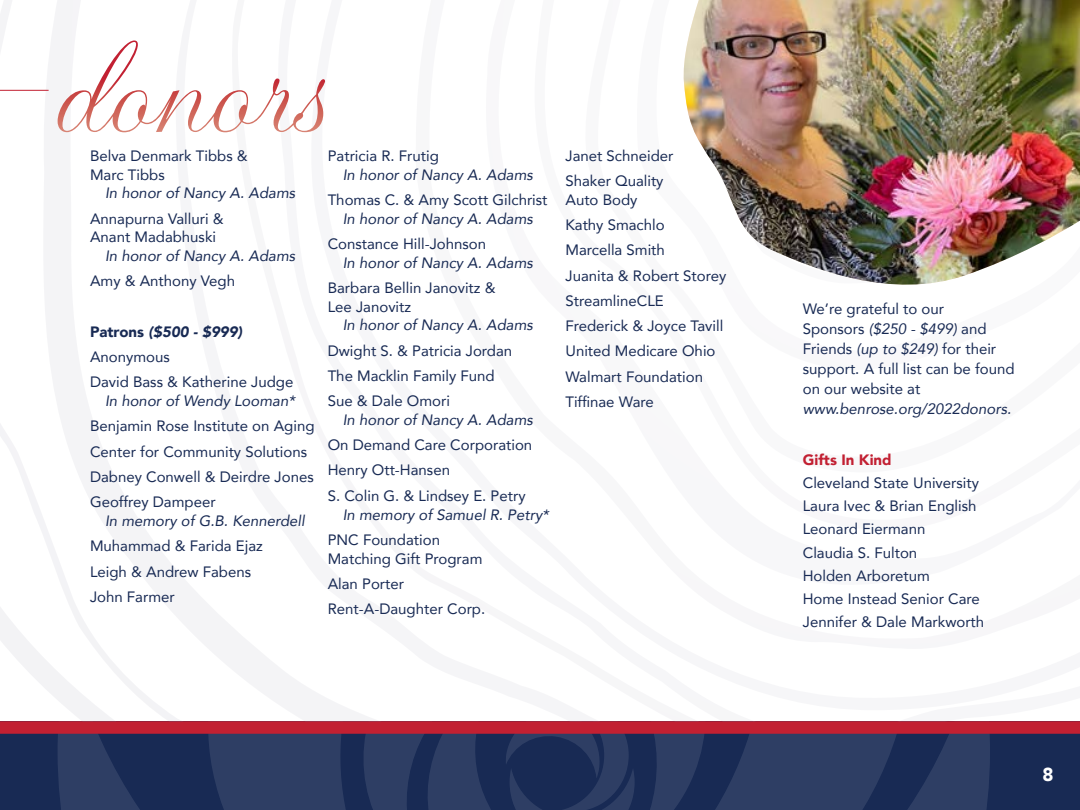
<style>
.page{position:relative;width:1080px;height:810px;background:#fff}
.page>*{position:absolute;margin:0;border:0;box-sizing:border-box;transform-origin:0 0}
.t1{font:900 18.75px "Avenir";color:#fff}
.t2{font:15px/25.2px "Avenir";color:#182a54}
.t3{font:italic 15px "Avenir";color:#182a54}
.t4{font:900 15px "Avenir";color:#c22032}
.s1{font-weight:900}
.s2{font-weight:900;font-style:italic}
.s3{font-style:italic}
</style>
<div class="page">
<div style="left:0;top:721px;width:1080px;height:89px;background:#182a54"></div>
<svg style="left:58px;top:734px;width:932px;height:76px;fill:#2e3e64"></svg>
<svg style="left:721px;top:734px;width:191px;height:76px;fill:#2e3e64"></svg>
<svg style="left:190px;top:734px;width:531px;height:76px"></svg>
<div style="left:0;top:721px;width:1080px;height:13px;background:#c22032"></div>
<svg style="left:184px;top:81px;width:198px;height:641px"></svg>
<svg style="left:117px;top:40px;width:67px;height:682px"></svg>
<svg style="left:0;top:0;width:117px;height:722px"></svg>
<hr style="left:0;top:90px;width:49px;height:1px;background:#c22032">
<img style="left:683px;top:0;width:397px;height:285px">
<svg style="left:58px;top:41px;width:267px;height:91px"></svg>
<p class="t2" style="left:90px;top:146px;width:159px;line-height:18.8px">Belva Denmark Tibbs &amp;<br>Marc Tibbs</p>
<p class="t3" style="left:105px;top:184px;width:192px">In honor of Nancy A. Adams</p>
<p class="t2" style="left:90px;top:209px;width:135px;line-height:18.8px">Annapurna Valluri &amp;<br>Anant Madabhuski</p>
<p class="t3" style="left:105px;top:247px;width:192px">In honor of Nancy A. Adams</p>
<p class="t2" style="left:90px;top:268px;width:147px">Amy &amp; Anthony Vegh</p>
<p class="t2" style="left:90px;top:319px;width:205px"><span class="s1">Patrons</span> <span class="s2">($500 - $999)<br></span>Anonymous<br>David Bass &amp; Katherine Judge</p>
<p class="t3" style="left:105px;top:392px;width:192px">In honor of Wendy Looman*</p>
<p class="t2" style="left:90px;top:413px;width:226px">Benjamin Rose Institute on Aging<br>Center for Community Solutions<br>Dabney Conwell &amp; Deirdre Jones<br>Geoffrey Dampeer</p>
<p class="t3" style="left:105px;top:512px;width:201px">In memory of G.B. Kennerdell</p>
<p class="t2" style="left:90px;top:533px;width:174px">Muhammad &amp; Farida Ejaz<br>Leigh &amp; Andrew Fabens<br>John Farmer</p>
<p class="t2" style="left:328px;top:143px;width:113px">Patricia R. Frutig</p>
<p class="t3" style="left:343px;top:165px;width:192px">In honor of Nancy A. Adams</p>
<p class="t2" style="left:328px;top:187px;width:221px">Thomas C. &amp; Amy Scott Gilchrist</p>
<p class="t3" style="left:343px;top:209px;width:192px">In honor of Nancy A. Adams</p>
<p class="t2" style="left:328px;top:231px;width:160px">Constance Hill-Johnson</p>
<p class="t3" style="left:343px;top:253px;width:192px">In honor of Nancy A. Adams</p>
<p class="t2" style="left:328px;top:278px;width:169px;line-height:18.8px">Barbara Bellin Janovitz &amp;<br>Lee Janovitz</p>
<p class="t3" style="left:343px;top:316px;width:192px">In honor of Nancy A. Adams</p>
<p class="t2" style="left:328px;top:337px;width:186px">Dwight S. &amp; Patricia Jordan<br>The Macklin Family Fund<br>Sue &amp; Dale Omori</p>
<p class="t3" style="left:343px;top:411px;width:192px">In honor of Nancy A. Adams</p>
<p class="t2" style="left:328px;top:432px;width:206px">On Demand Care Corporation<br>Henry Ott-Hansen<br>S. Colin G. &amp; Lindsey E. Petry</p>
<p class="t3" style="left:343px;top:505px;width:208px">In memory of Samuel R. Petry*</p>
<p class="t2" style="left:328px;top:530px;width:156px;line-height:18.8px">PNC Foundation<br>Matching Gift Program</p>
<p class="t2" style="left:328px;top:571px;width:159px">Alan Porter<br>Rent-A-Daughter Corp.</p>
<p class="t2" style="left:565px;top:143px;width:110px">Janet Schneider<br>Shaker Quality</p>
<p class="t2" style="left:565px;top:187px;width:162px">Auto Body<br>Kathy Smachlo<br>Marcella Smith<br>Juanita &amp; Robert Storey<br>StreamlineCLE<br>Frederick &amp; Joyce Tavill<br>United Medicare Ohio<br>Walmart Foundation<br>Tiffinae Ware</p>
<p class="t2" style="left:803px;top:298px;width:213px;line-height:20px">We’re grateful to our<br>Sponsors <span class="s3">($250 - $499)</span> and<br>Friends <span class="s3">(up to $249)</span> for their support. A full list can be found on our website at</p>
<p class="t3" style="left:803px;top:399px;width:210px">www.benrose.org/2022donors.</p>
<p class="t4" style="left:803px;top:447px;width:90px">Gifts In Kind</p>
<p class="t2" style="left:803px;top:471px;width:183px;line-height:23.1px">Cleveland State University<br>Laura Ivec &amp; Brian English<br>Leonard Eiermann<br>Claudia S. Fulton<br>Holden Arboretum<br>Home Instead Senior Care<br>Jennifer &amp; Dale Markworth</p>
<p class="t1" style="left:1042px;top:759px;width:13px">8</p>
</div>
